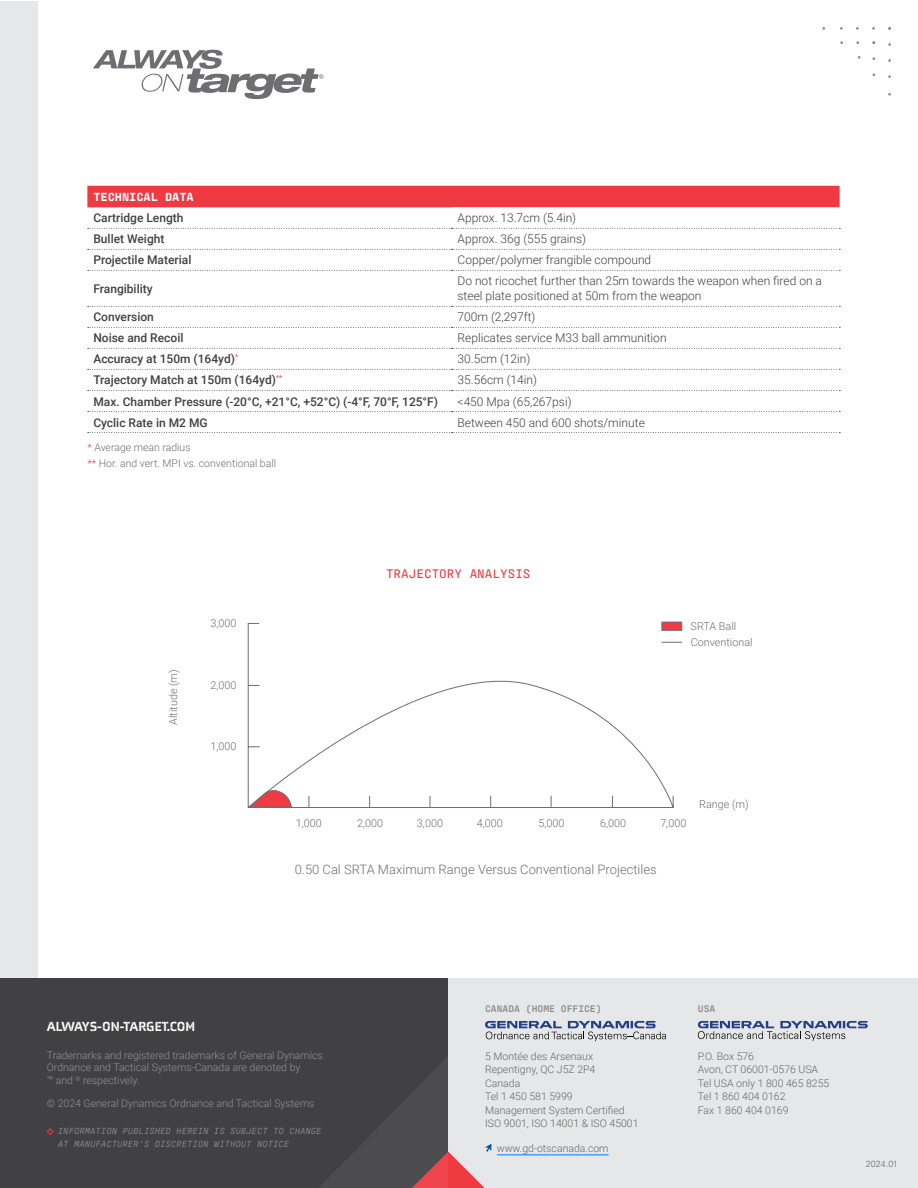
<style>
.page{position:relative;width:918px;height:1188px;background:#fff}
.page>*{position:absolute;margin:0;border:0;box-sizing:border-box;transform-origin:0 0}
.t1{font:900 13.5px "Axia Stencil";color:#fff}
.t2{font:300 13.05px "Roboto";color:#6d6e71}
.t3{font:500 12.75px "Antarctican Mono";color:#ef3a42}
.t4{font:300 12px/15px "Roboto";color:#414042}
.t5{font:500 12px "Roboto";color:#414042}
.t6{font:700 12px "Antarctican Mono";color:#fff}
.t7{font:300 10.8px/16.5px "Roboto";color:#6d6e71}
.t8{font:300 10.5px/13.5px "Roboto";color:#666}
.t9{font:300 10.5px/12.6px "Roboto";color:#939598}
.t10{font:300 10.5px/16.2px "Roboto";color:#6d6e71}
.t11{font:600 9.75px "Antarctican Mono";color:#8c8c8c}
.t12{font:italic 9px/13.5px "Antarctican Mono";color:#939598}
.t13{font:300 9px "Univers LT Pro 45";color:#6d6e71}
.s1{color:#ef3a42}
</style>
<div class="page">
<svg style="left:93px;top:50px;width:230px;height:49px"></svg>
<div style="left:0;top:978px;width:448px;height:210px;background:#414042"></div>
<div style="left:449px;top:978px;width:469px;height:210px;background:#e6e7e8"></div>
<div style="left:0;top:1px;width:37px;height:977px;background:#e6e7e8"></div>
<svg style="left:46px;top:1128px;width:8px;height:7px"></svg>
<svg style="left:698px;top:1021px;width:170px;height:20px"></svg>
<svg style="left:485px;top:1021px;width:181px;height:20px"></svg>
<div style="left:87px;top:186px;width:753px;height:21px;background:#ef3a42"></div>
<svg style="left:452px;top:207px;width:388px;height:162px"></svg>
<svg style="left:88px;top:228px;width:752px;height:1px"></svg>
<svg style="left:88px;top:249px;width:752px;height:1px"></svg>
<svg style="left:88px;top:270px;width:752px;height:1px"></svg>
<svg style="left:88px;top:306px;width:752px;height:1px"></svg>
<svg style="left:88px;top:411px;width:752px;height:1px"></svg>
<svg style="left:88px;top:432px;width:752px;height:1px"></svg>
<svg style="left:88px;top:327px;width:752px;height:1px"></svg>
<svg style="left:88px;top:348px;width:752px;height:1px"></svg>
<svg style="left:88px;top:369px;width:752px;height:1px"></svg>
<svg style="left:88px;top:390px;width:752px;height:1px"></svg>
<svg style="left:247px;top:623px;width:427px;height:185px"></svg>
<div style="left:662px;top:622px;width:20px;height:9px;background:#ef3a42;border:1px solid #6d6e71"></div>
<svg style="left:662px;top:642px;width:20px;height:1px"></svg>
<hr style="left:497px;top:1155px;width:112px;height:1px;background:#07f">
<svg style="left:319px;top:1056px;width:172px;height:132px"></svg>
<p class="t6" style="left:93px;top:188px;width:102px">TECHNICAL DATA</p>
<p class="t5" style="left:93px;top:210px;width:92px">Cartridge Length</p>
<p class="t4" style="left:458px;top:210px;width:120px">Approx. 13.7cm (5.4in)</p>
<p class="t5" style="left:93px;top:231px;width:73px">Bullet Weight</p>
<p class="t4" style="left:458px;top:231px;width:130px">Approx. 36g (555 grains)</p>
<p class="t5" style="left:93px;top:252px;width:100px">Projectile Material</p>
<p class="t4" style="left:458px;top:252px;width:195px">Copper/polymer frangible compound</p>
<p class="t5" style="left:93px;top:280px;width:61px">Frangibility</p>
<p class="t4" style="left:458px;top:273px;width:366px">Do not ricochet further than 25m towards the weapon when fired on a steel plate positioned at 50m from the weapon</p>
<p class="t5" style="left:93px;top:309px;width:62px">Conversion</p>
<p class="t4" style="left:458px;top:309px;width:79px">700m (2,297ft)</p>
<p class="t5" style="left:93px;top:330px;width:92px">Noise and Recoil</p>
<p class="t4" style="left:458px;top:330px;width:211px">Replicates service M33 ball ammunition</p>
<p class="t5" style="left:93px;top:351px;width:146px">Accuracy at 150m (164yd)<sup>*</sup></p>
<p class="t4" style="left:458px;top:351px;width:74px">30.5cm (12in)</p>
<p class="t5" style="left:93px;top:372px;width:190px">Trajectory Match at 150m (164yd)<sup>**</sup></p>
<p class="t4" style="left:458px;top:372px;width:81px">35.56cm (14in)</p>
<p class="t5" style="left:93px;top:393px;width:346px">Max. Chamber Pressure (-20°C, +21°C, +52°C) (-4°F, 70°F, 125°F)</p>
<p class="t4" style="left:458px;top:393px;width:116px">&lt;450 Mpa (65,267psi)</p>
<p class="t5" style="left:93px;top:414px;width:116px">Cyclic Rate in M2 MG</p>
<p class="t4" style="left:458px;top:414px;width:189px">Between 450 and 600 shots/minute</p>
<p class="t10" style="left:87px;top:438px;width:190px"><span class="s1">*</span> Average mean radius<br><span class="s1">**</span> Hor. and vert. MPI vs. conventional ball</p>
<p class="t7" style="left:165px;top:725px;width:57px;rotate:-90deg">Altitude (m)</p>
<p class="t7" style="left:211px;top:615px;width:28px">3,000</p>
<p class="t7" style="left:211px;top:677px;width:28px">2,000</p>
<p class="t7" style="left:211px;top:737px;width:28px">1,000</p>
<p class="t3" style="left:386px;top:564px;width:146px">TRAJECTORY ANALYSIS</p>
<p class="t7" style="left:691px;top:617px;width:63px">SRTA Ball<br>Conventional</p>
<p class="t7" style="left:699px;top:795px;width:51px">Range (m)</p>
<p class="t7" style="left:357px;top:815px;width:28px">2,000</p>
<p class="t7" style="left:417px;top:815px;width:28px">3,000</p>
<p class="t7" style="left:477px;top:815px;width:28px">4,000</p>
<p class="t7" style="left:539px;top:815px;width:28px">5,000</p>
<p class="t7" style="left:600px;top:815px;width:28px">6,000</p>
<p class="t7" style="left:296px;top:815px;width:28px">1,000</p>
<p class="t7" style="left:660px;top:815px;width:28px">7,000</p>
<p class="t2" style="left:295px;top:860px;width:363px">0.50 Cal SRTA Maximum Range Versus Conventional Projectiles</p>
<p class="t1" style="left:47px;top:1018px;width:150px">ALWAYS-ON-TARGET.COM</p>
<p class="t9" style="left:47px;top:1048px;width:278px">Trademarks and registered trademarks of General Dynamics<br>Ordnance and Tactical Systems-Canada are denoted by<br>™ and <sup>®</sup> respectively.</p>
<p class="t9" style="left:47px;top:1097px;width:269px">© 2024 General Dynamics Ordnance and Tactical Systems</p>
<p class="t12" style="left:58px;top:1123px;width:265px">INFORMATION PUBLISHED HEREIN IS SUBJECT TO CHANGE<br>AT MANUFACTURER’S DISCRETION WITHOUT NOTICE</p>
<p class="t11" style="left:485px;top:1001px;width:118px">CANADA (HOME OFFICE)</p>
<p class="t11" style="left:698px;top:1001px;width:19px">USA</p>
<p class="t8" style="left:485px;top:1049px;width:155px">5 Montée des Arsenaux<br>Repentigny, QC J5Z 2P4<br>Canada<br>Tel 1 450 581 5999<br>Management System Certified<br>ISO 9001, ISO 14001 &amp; ISO 45001</p>
<p class="t8" style="left:698px;top:1049px;width:133px">P.O. Box 576<br>Avon, CT 06001-0576 USA<br>Tel USA only 1 800 465 8255<br>Tel 1 860 404 0162<br>Fax 1 860 404 0169</p>
<p class="t8" style="left:497px;top:1141px;width:113px">www.gd-otscanada.com</p>
<p class="t13" style="left:866px;top:1158px;width:33px">2024.01</p>
</div>
